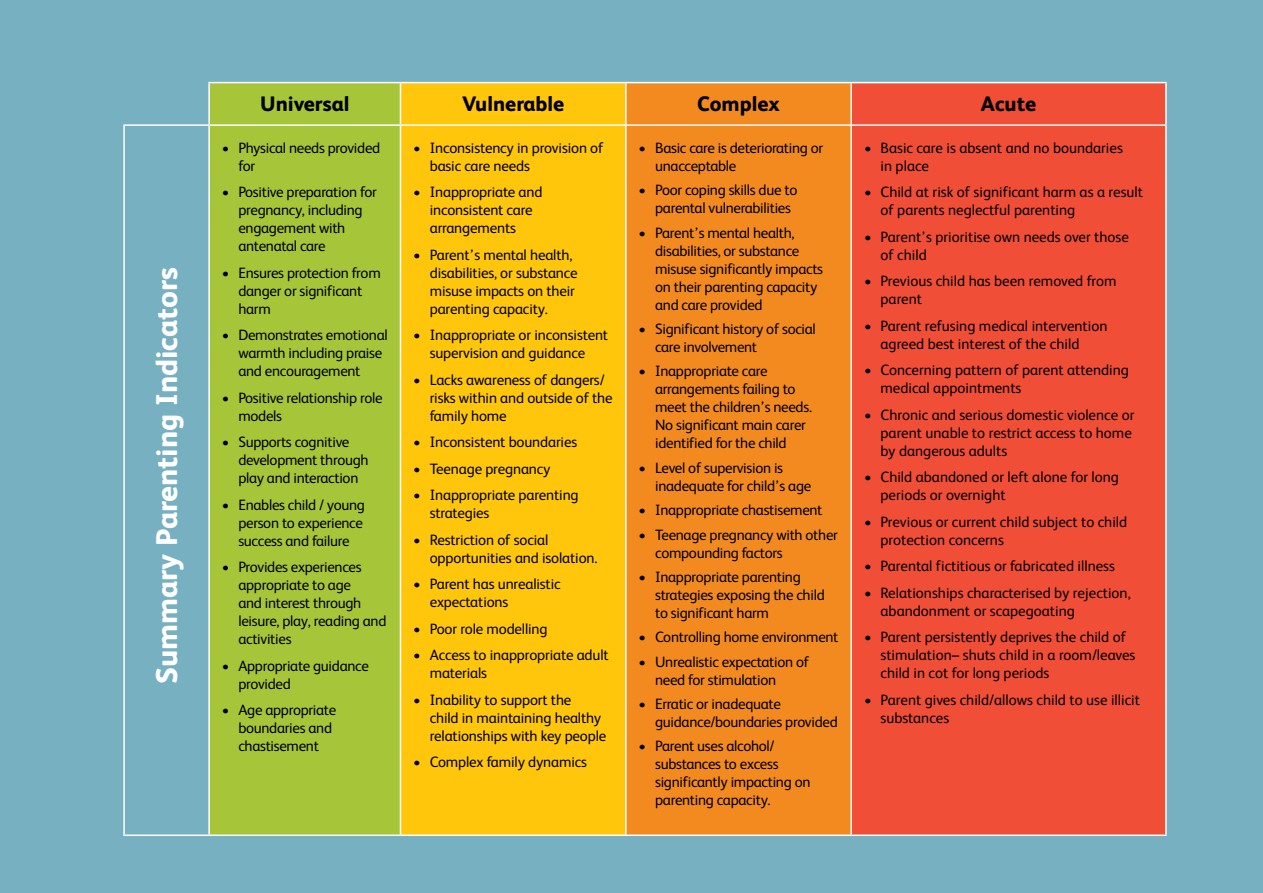
<style>
.page{position:relative;width:1263px;height:893px;background:#76b0c1}
.page>*{position:absolute;margin:0;border:0;box-sizing:border-box;transform-origin:0 0}
.t1{font:800 30px "FS Albert";color:#fff}
.t2{font:800 21px "FS Albert";color:#000}
.t3{font:15px/18px "FS Albert";letter-spacing:-.02em;color:#000}
.t4{font:15px/18px "FS Albert";color:#000}
</style>
<div class="page">
<div style="left:210px;top:83px;width:190px;height:751px;background:#a7c539"></div>
<div style="left:401px;top:83px;width:224px;height:751px;background:#ffc60b"></div>
<div style="left:627px;top:83px;width:223px;height:751px;background:#f38a20"></div>
<div style="left:852px;top:83px;width:313px;height:751px;background:#f04e36"></div>
<hr style="left:208px;top:82px;width:192px;height:1px;background:#fff">
<hr style="left:208px;top:83px;width:2px;height:41px;background:#fff">
<hr style="left:400px;top:82px;width:226px;height:1px;background:#fff">
<hr style="left:400px;top:83px;width:1px;height:41px;background:#fff">
<hr style="left:626px;top:82px;width:225px;height:1px;background:#fff">
<hr style="left:625px;top:83px;width:2px;height:41px;background:#fff">
<hr style="left:851px;top:82px;width:316px;height:1px;background:#fff">
<hr style="left:850px;top:83px;width:2px;height:41px;background:#fff">
<hr style="left:1165px;top:83px;width:2px;height:41px;background:#fff">
<hr style="left:123px;top:124px;width:86px;height:2px;background:#fff">
<hr style="left:123px;top:126px;width:2px;height:708px;background:#fff">
<hr style="left:209px;top:124px;width:191px;height:2px;background:#fff">
<hr style="left:208px;top:126px;width:2px;height:708px;background:#fff">
<hr style="left:400px;top:124px;width:226px;height:2px;background:#fff">
<hr style="left:400px;top:126px;width:1px;height:708px;background:#fff">
<hr style="left:626px;top:124px;width:225px;height:2px;background:#fff">
<hr style="left:625px;top:126px;width:2px;height:708px;background:#fff">
<hr style="left:851px;top:124px;width:316px;height:2px;background:#fff">
<hr style="left:850px;top:126px;width:2px;height:708px;background:#fff">
<hr style="left:1165px;top:126px;width:2px;height:708px;background:#fff">
<hr style="left:123px;top:834px;width:86px;height:2px;background:#fff">
<hr style="left:209px;top:834px;width:191px;height:2px;background:#fff">
<hr style="left:400px;top:834px;width:226px;height:2px;background:#fff">
<hr style="left:626px;top:834px;width:225px;height:2px;background:#fff">
<hr style="left:851px;top:834px;width:316px;height:2px;background:#fff">
<h1 class="t1" style="left:149px;top:684px;width:418px;rotate:-90deg">Summary Parenting Indicators</h1>
<h2 class="t2" style="left:260px;top:92px;width:91px">Universal</h2>
<h2 class="t2" style="left:462px;top:92px;width:104px">Vulnerable</h2>
<h2 class="t2" style="left:697px;top:92px;width:84px">Complex</h2>
<h2 class="t2" style="left:981px;top:92px;width:57px">Acute</h2>
<p class="t3" style="left:238px;top:139px;width:143px;text-indent:-16px">• Physical needs provided for</p>
<p class="t3" style="left:238px;top:183px;width:140px;text-indent:-16px">• Positive preparation for pregnancy, including engagement with antenatal care</p>
<p class="t3" style="left:238px;top:264px;width:144px;text-indent:-16px">• Ensures protection from danger or significant harm</p>
<p class="t3" style="left:238px;top:326px;width:151px;text-indent:-16px">• Demonstrates emotional warmth including praise and encouragement</p>
<p class="t3" style="left:238px;top:389px;width:146px;text-indent:-16px">• Positive relationship role models</p>
<p class="t3" style="left:238px;top:433px;width:132px;text-indent:-16px">• Supports cognitive development through play and interaction</p>
<p class="t3" style="left:238px;top:496px;width:128px;text-indent:-16px">• Enables child / young person to experience success and failure</p>
<p class="t3" style="left:238px;top:558px;width:150px;text-indent:-16px">• Provides experiences appropriate to age<br>and interest through leisure, play, reading and activities</p>
<p class="t3" style="left:238px;top:657px;width:132px;text-indent:-16px">• Appropriate guidance provided</p>
<p class="t3" style="left:238px;top:701px;width:99px;text-indent:-16px">• Age appropriate boundaries and chastisement</p>
<p class="t3" style="left:430px;top:139px;width:175px;text-indent:-16px">• Inconsistency in provision of basic care needs</p>
<p class="t3" style="left:430px;top:183px;width:114px;text-indent:-16px">• Inappropriate and inconsistent care arrangements</p>
<p class="t3" style="left:430px;top:246px;width:149px;text-indent:-16px">• Parent’s mental health, disabilities, or substance misuse impacts on their parenting capacity.</p>
<p class="t3" style="left:413px;top:326px;width:196px;text-align:center">• Inappropriate or inconsistent supervision and guidance</p>
<p class="t3" style="left:430px;top:371px;width:184px;text-indent:-16px">• Lacks awareness of dangers/ risks within and outside of the family home</p>
<p class="t3" style="left:413px;top:433px;width:165px">• Inconsistent boundaries</p>
<p class="t3" style="left:413px;top:460px;width:139px">• Teenage pregnancy</p>
<p class="t3" style="left:430px;top:486px;width:150px;text-indent:-16px">• Inappropriate parenting strategies</p>
<p class="t3" style="left:430px;top:531px;width:169px;text-indent:-16px">• Restriction of social opportunities and isolation.</p>
<p class="t3" style="left:430px;top:575px;width:132px;text-indent:-16px">• Parent has unrealistic expectations</p>
<p class="t3" style="left:413px;top:620px;width:136px">• Poor role modelling</p>
<p class="t3" style="left:430px;top:646px;width:180px;text-indent:-16px">• Access to inappropriate adult materials</p>
<p class="t3" style="left:430px;top:691px;width:178px;text-indent:-16px">• Inability to support the<br>child in maintaining healthy relationships with key people</p>
<p class="t3" style="left:413px;top:753px;width:175px">• Complex family dynamics</p>
<p class="t4" style="left:880px;top:139px;width:244px;text-indent:-16px">• Basic care is absent and no boundaries in place</p>
<p class="t4" style="left:880px;top:183px;width:264px;text-indent:-16px">• Child at risk of significant harm as a result of parents neglectful parenting</p>
<p class="t4" style="left:880px;top:228px;width:250px;text-indent:-16px">• Parent’s prioritise own needs over those of child</p>
<p class="t4" style="left:880px;top:272px;width:238px;text-indent:-16px">• Previous child has been removed from parent</p>
<p class="t4" style="left:880px;top:317px;width:228px;text-indent:-16px">• Parent refusing medical intervention agreed best interest of the child</p>
<p class="t4" style="left:880px;top:361px;width:250px;text-indent:-16px">• Concerning pattern of parent attending medical appointments</p>
<p class="t4" style="left:880px;top:406px;width:255px;text-indent:-16px">• Chronic and serious domestic violence or parent unable to restrict access to home by dangerous adults</p>
<p class="t4" style="left:880px;top:468px;width:240px;text-indent:-16px">• Child abandoned or left alone for long periods or overnight</p>
<p class="t4" style="left:880px;top:513px;width:248px;text-indent:-16px">• Previous or current child subject to child protection concerns</p>
<p class="t4" style="left:864px;top:557px;width:252px">• Parental fictitious or fabricated illness</p>
<p class="t4" style="left:880px;top:584px;width:252px;text-indent:-16px">• Relationships characterised by rejection, abandonment or scapegoating</p>
<p class="t4" style="left:880px;top:628px;width:256px;text-indent:-16px">• Parent persistently deprives the child of stimulation– shuts child in a room/leaves child in cot for long periods</p>
<p class="t4" style="left:880px;top:691px;width:261px;text-indent:-16px">• Parent gives child/allows child to use illicit substances</p>
<p class="t3" style="left:655px;top:139px;width:170px;text-indent:-16px">• Basic care is deteriorating or unacceptable</p>
<p class="t3" style="left:655px;top:181px;width:144px;text-indent:-16px">• Poor coping skills due to parental vulnerabilities</p>
<p class="t3" style="left:655px;top:223px;width:169px;text-indent:-16px">• Parent’s mental health, disabilities, or substance misuse significantly impacts on their parenting capacity and care provided</p>
<p class="t3" style="left:655px;top:320px;width:162px;text-indent:-16px">• Significant history of social care involvement</p>
<p class="t3" style="left:655px;top:362px;width:158px;text-indent:-16px">• Inappropriate care arrangements failing to meet the children’s needs.<br>No significant main carer identified for the child</p>
<p class="t3" style="left:655px;top:459px;width:158px;text-indent:-16px">• Level of supervision is inadequate for child’s age</p>
<p class="t3" style="left:639px;top:501px;width:185px">• Inappropriate chastisement</p>
<p class="t3" style="left:655px;top:525px;width:184px;text-indent:-16px">• Teenage pregnancy with other compounding factors</p>
<p class="t3" style="left:655px;top:568px;width:171px;text-indent:-16px">• Inappropriate parenting strategies exposing the child to significant harm</p>
<p class="t3" style="left:639px;top:628px;width:201px">• Controlling home environment</p>
<p class="t3" style="left:655px;top:652px;width:155px;text-indent:-16px">• Unrealistic expectation of need for stimulation</p>
<p class="t3" style="left:655px;top:695px;width:184px;text-indent:-16px">• Erratic or inadequate guidance/boundaries provided</p>
<p class="t3" style="left:655px;top:737px;width:157px;text-indent:-16px">• Parent uses alcohol/ substances to excess significantly impacting on parenting capacity.</p>
</div>
